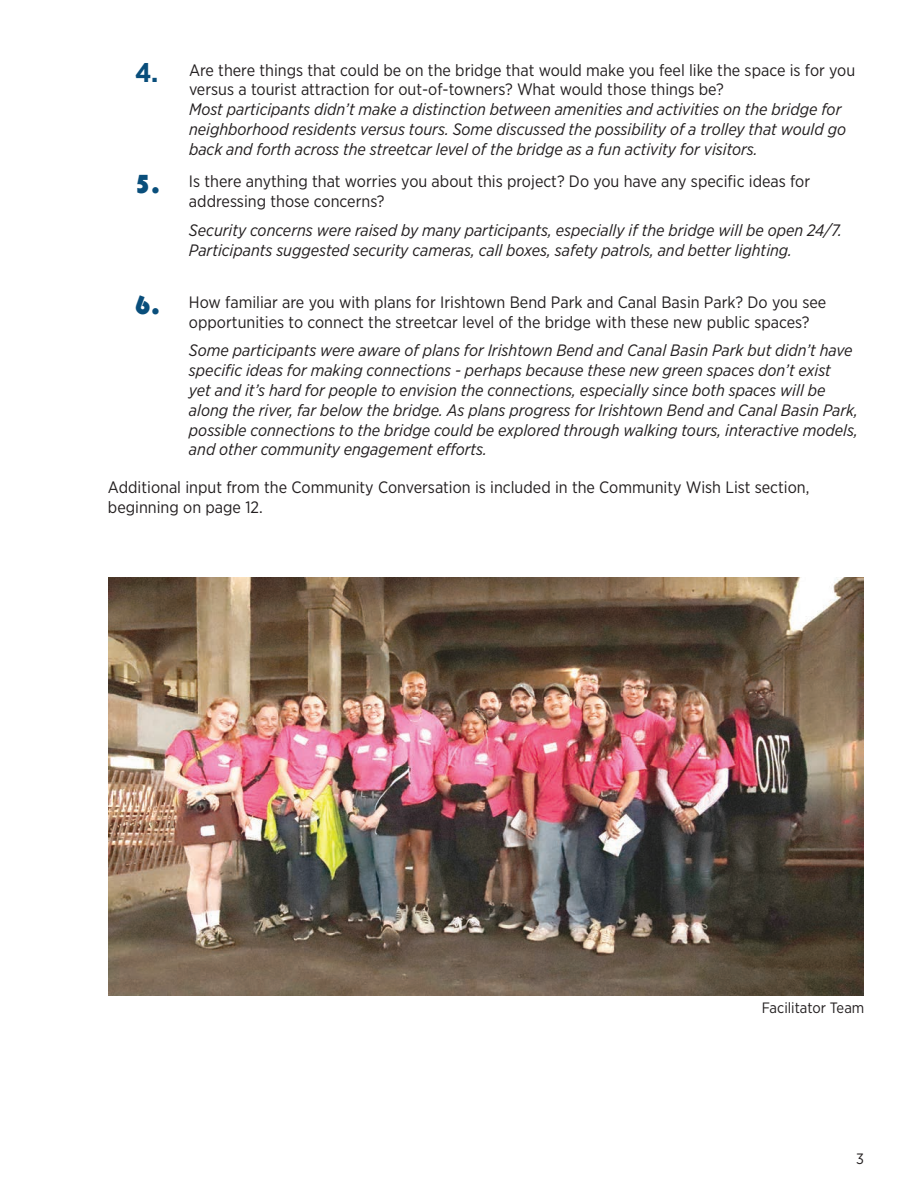
<style>
.page{position:relative;width:918px;height:1188px;background:#fff}
.page>*{position:absolute;margin:0;border:0;box-sizing:border-box;transform-origin:0 0}
.t1{font:27px "Bauhaus 93";color:#094e7b}
.t2{font:700 27px "Gotham Narrow";color:#094e7b}
.t3{font:italic 16.5px/19.8px "Gotham Narrow";color:#231f20}
.t4{font:16.5px/19.8px "Gotham Narrow";color:#231f20}
.t5{font:15px "Gotham Narrow";color:#231f20}
</style>
<div class="page">
<img style="left:108px;top:578px;width:755px;height:417px">
<p class="t2" style="left:135px;top:55px;width:25px">4.</p>
<p class="t4" style="left:189px;top:60px;width:668px">Are there things that could be on the bridge that would make you feel like the space is for you</p>
<p class="t4" style="left:189px;top:79px;width:536px">versus a tourist attraction for out-of-towners? What would those things be?</p>
<p class="t3" style="left:189px;top:99px;width:659px">Most participants didn’t make a distinction between amenities and activities on the bridge for neighborhood residents versus tours. Some discussed the possibility of a trolley that would go back and forth across the streetcar level of the bridge as a fun activity for visitors.</p>
<p class="t1" style="left:135px;top:169px;width:27px">5.</p>
<p class="t4" style="left:189px;top:171px;width:623px">Is there anything that worries you about this project? Do you have any specifc ideas for</p>
<p class="t4" style="left:189px;top:191px;width:197px">addressing those concerns?</p>
<p class="t3" style="left:189px;top:220px;width:655px">Security concerns were raised by many participants, especially if the bridge will be open 24/7.<br>Participants suggested security cameras, call boxes, safety patrols, and better lighting.</p>
<p class="t1" style="left:135px;top:290px;width:27px">6.</p>
<p class="t4" style="left:189px;top:292px;width:639px">How familiar are you with plans for Irishtown Bend Park and Canal Basin Park? Do you see</p>
<p class="t4" style="left:189px;top:312px;width:622px">opportunities to connect the streetcar level of the bridge with these new public spaces?</p>
<p class="t3" style="left:189px;top:340px;width:671px">Some participants were aware of plans for Irishtown Bend and Canal Basin Park but didn’t have specifc ideas for making connections - perhaps because these new green spaces don’t exist<br>yet and it’s hard for people to envision the connections, especially since both spaces will be along the river, far below the bridge. As plans progress for Irishtown Bend and Canal Basin Park, possible connections to the bridge could be explored through walking tours, interactive models, and other community engagement eforts.</p>
<p class="t4" style="left:108px;top:477px;width:703px">Additional input from the Community Conversation is included in the Community Wish List section, beginning on page 12.</p>
<p class="t5" style="left:762px;top:998px;width:104px">Facilitator Team</p>
<p class="t5" style="left:856px;top:1149px;width:9px">3</p>
</div>
